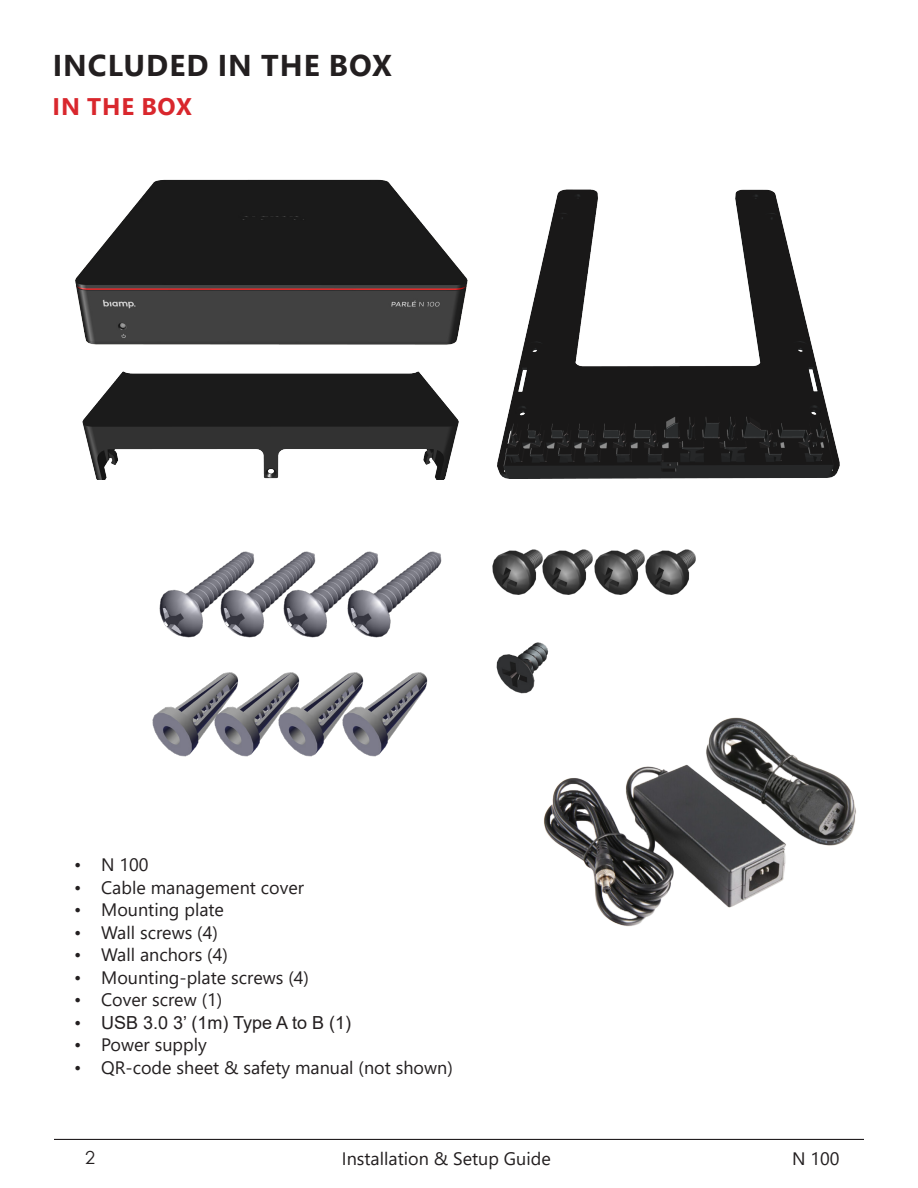
<style>
.page{position:relative;width:918px;height:1188px;background:#fff}
.page>*{position:absolute;margin:0;border:0;box-sizing:border-box;transform-origin:0 0}
.Heading__2__20pt_Bold{font:700 30px "Segoe UI";letter-spacing:.035em;color:#231f20}
.Heading__3__16pt_Bold{font:700 24px "Segoe UI";letter-spacing:.035em;color:#d9272d}
.t1{font:18px "Segoe UI";color:#231f20}
.t2{font:18px "Arial";color:#231f20}
.t3{font:18px "Century Gothic";color:#231f20}
.s1{font-family:"Segoe UI"}
</style>
<div class="page">
<hr style="left:54px;top:1139px;width:810px;height:1px;background:#231f20">
<img style="left:152px;top:684px;width:57px;height:73px">
<img style="left:209px;top:672px;width:64px;height:85px">
<img style="left:273px;top:672px;width:64px;height:85px">
<img style="left:337px;top:672px;width:91px;height:85px">
<img style="left:159px;top:573px;width:54px;height:65px">
<img style="left:213px;top:551px;width:63px;height:87px">
<img style="left:276px;top:551px;width:64px;height:87px">
<img style="left:340px;top:551px;width:102px;height:87px">
<img style="left:492px;top:549px;width:49px;height:46px">
<img style="left:541px;top:549px;width:52px;height:46px">
<img style="left:594px;top:549px;width:50px;height:46px">
<img style="left:644px;top:549px;width:52px;height:46px">
<img style="left:496px;top:642px;width:53px;height:52px">
<img style="left:497px;top:189px;width:343px;height:290px">
<img style="left:82px;top:371px;width:377px;height:109px">
<img style="left:75px;top:179px;width:393px;height:166px">
<img style="left:544px;top:717px;width:312px;height:210px">
<p class="Heading__2__20pt_Bold" style="left:53px;top:37px;width:341px">INCLUDED IN THE BOX</p>
<p class="Heading__3__16pt_Bold" style="left:53px;top:84px;width:141px">IN THE BOX</p>
<p class="t1" style="left:74px;top:848px;width:76px">• N 100</p>
<p class="t1" style="left:74px;top:871px;width:231px">• Cable management cover</p>
<p class="t1" style="left:74px;top:893px;width:151px">• Mounting plate</p>
<p class="t1" style="left:74px;top:916px;width:145px">• Wall screws (4)</p>
<p class="t1" style="left:74px;top:938px;width:155px">• Wall anchors (4)</p>
<p class="t1" style="left:74px;top:961px;width:236px">• Mounting-plate screws (4)</p>
<p class="t1" style="left:74px;top:983px;width:150px">• Cover screw (1)</p>
<p class="t2" style="left:74px;top:1010px;width:279px"><span class="s1">•</span> USB 3.0 3’ (1m) Type A to B (1)</p>
<p class="t1" style="left:74px;top:1028px;width:134px">• Power supply</p>
<p class="t1" style="left:74px;top:1051px;width:380px">• QR-code sheet &amp; safety manual (not shown)</p>
<p class="t3" style="left:85px;top:1145px;width:11px">2</p>
<p class="t1" style="left:342px;top:1142px;width:210px">Installation &amp; Setup Guide</p>
<p class="t1" style="left:792px;top:1142px;width:49px">N 100</p>
</div>
